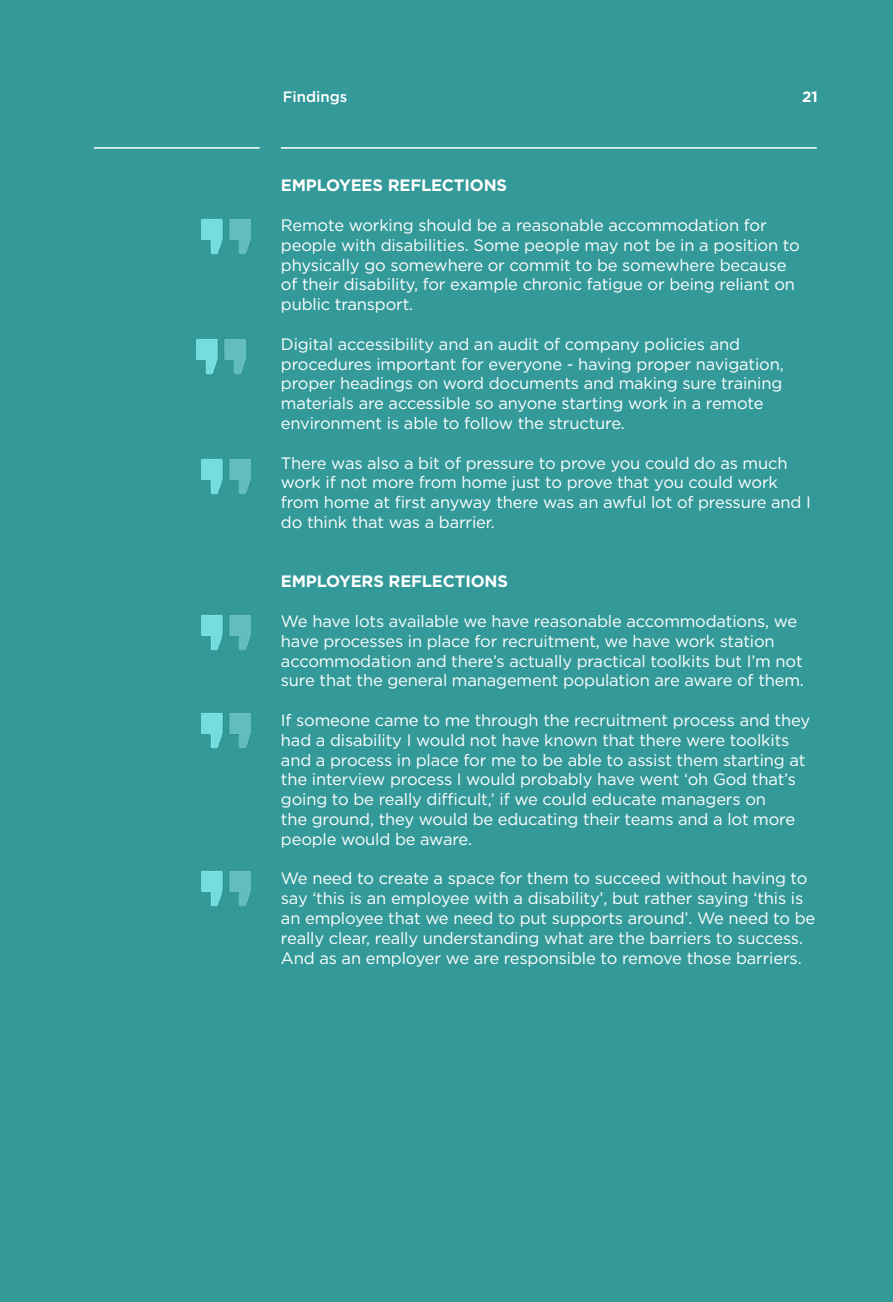
<style>
.page{position:relative;width:893px;height:1302px;background:#399}
.page>*{position:absolute;margin:0;border:0;box-sizing:border-box;transform-origin:0 0}
.t1{font:16.5px/19.8px "Gotham";letter-spacing:-.01em;color:#fff}
.t2{font:700 16.5px "Gotham";letter-spacing:-.01em;color:#fff}
.t3{font:500 15px "Gotham";color:#fff}
.t4{font:700 15px "Gotham";color:#fff}
</style>
<div class="page">
<hr style="left:94px;top:147px;width:166px;height:2px;background:#fff">
<hr style="left:281px;top:147px;width:536px;height:2px;background:#fff">
<img style="left:202px;top:218px;width:49px;height:37px">
<img style="left:196px;top:338px;width:49px;height:37px">
<img style="left:202px;top:458px;width:49px;height:37px">
<img style="left:202px;top:614px;width:49px;height:37px">
<img style="left:202px;top:712px;width:49px;height:37px">
<img style="left:202px;top:870px;width:49px;height:37px">
<p class="t3" style="left:283px;top:86px;width:66px">Findings</p>
<p class="t4" style="left:802px;top:86px;width:17px">21</p>
<p class="t2" style="left:281px;top:175px;width:228px">EMPLOYEES REFLECTIONS</p>
<p class="t1" style="left:281px;top:215px;width:520px">Remote working should be a reasonable accommodation for people with disabilities. Some people may not be in a position to physically go somewhere or commit to be somewhere because of their disability, for example chronic fatigue or being reliant on public transport.</p>
<p class="t1" style="left:281px;top:334px;width:504px">Digital accessibility and an audit of company policies and procedures important for everyone - having proper navigation, proper headings on word documents and making sure training materials are accessible so anyone starting work in a remote environment is able to follow the structure.</p>
<p class="t1" style="left:281px;top:452px;width:532px">There was also a bit of pressure to prove you could do as much work if not more from home just to prove that you could work from home at first anyway there was an awful lot of pressure and I do think that was a barrier.</p>
<p class="t2" style="left:281px;top:571px;width:229px">EMPLOYERS REFLECTIONS</p>
<p class="t1" style="left:281px;top:611px;width:524px">We have lots available we have reasonable accommodations, we have processes in place for recruitment, we have work station accommodation and there’s actually practical toolkits but I’m not sure that the general management population are aware of them.</p>
<p class="t1" style="left:281px;top:710px;width:531px">If someone came to me through the recruitment process and they had a disability I would not have known that there were toolkits and a process in place for me to be able to assist them starting at the interview process I would probably have went ‘oh God that’s going to be really difficult,’ if we could educate managers on<br>the ground, they would be educating their teams and a lot more people would be aware.</p>
<p class="t1" style="left:281px;top:868px;width:536px">We need to create a space for them to succeed without having to say ‘this is an employee with a disability’, but rather saying ‘this is an employee that we need to put supports around’. We need to be really clear, really understanding what are the barriers to success.<br>And as an employer we are responsible to remove those barriers.</p>
</div>
